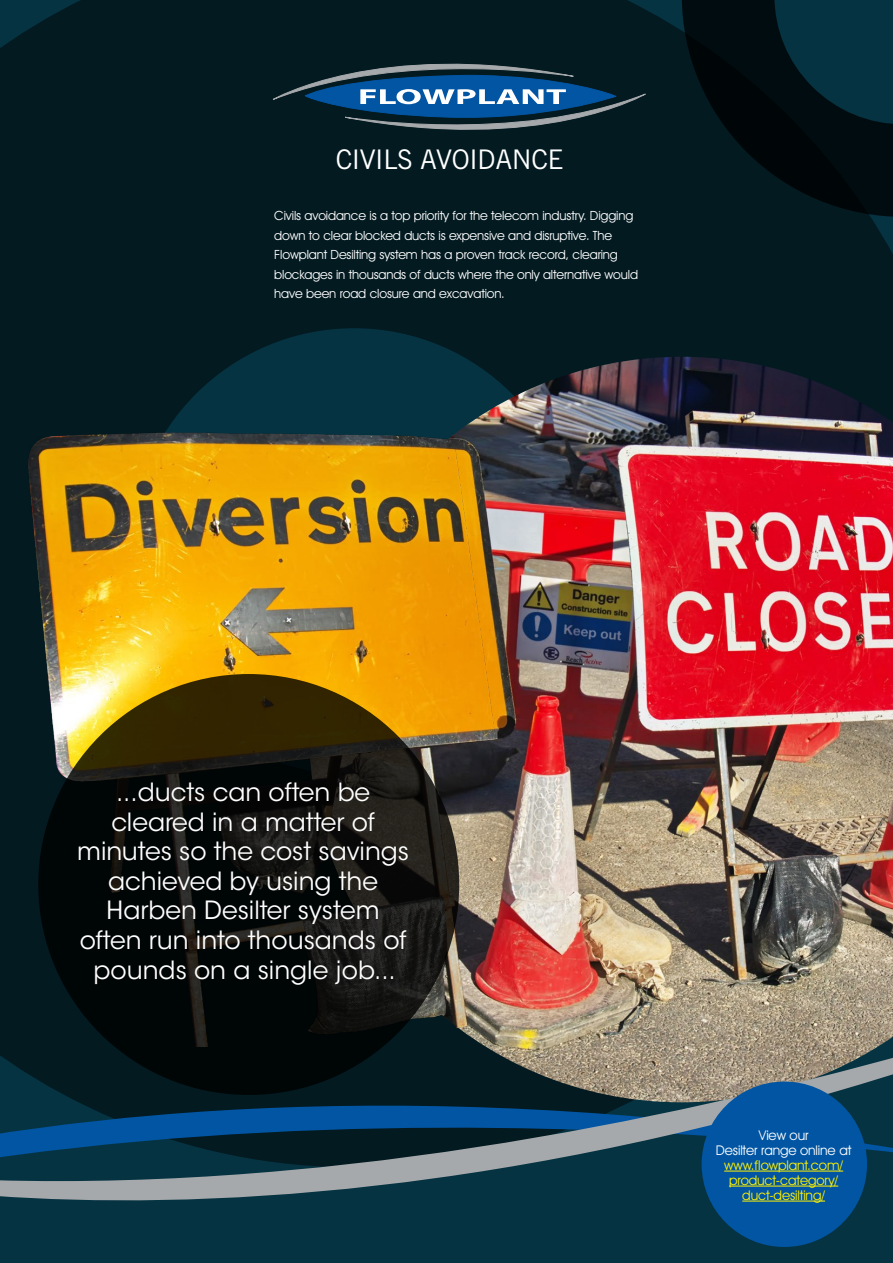
<style>
.page{position:relative;width:893px;height:1263px;background:#fff}
.page>*{position:absolute;margin:0;border:0;box-sizing:border-box;transform-origin:0 0}
.t1{font:27px "News Gothic BT";color:#fff}
.t2{font:24.9px/29.7px "ITC Avant Garde Std";color:#fff;text-align:center}
.t3{font:13.5px/15px "Avant Garde IT Cby BT";letter-spacing:-.01em;color:#fff200;text-align:center}
.t4{font:13.5px/15px "Avant Garde IT Cby BT";letter-spacing:-.01em;color:#fff;text-align:center}
.t5{font:12.75px/19.5px "Avant Garde IT Cby BT";letter-spacing:-.01em;color:#fff}
</style>
<div class="page">
<div style="left:0;top:0;width:893px;height:357px;background:#031a21"></div>
<svg style="left:272px;top:39px;width:375px;height:116px;background:#143548"></svg>
<img style="left:639px;top:357px;width:254px;height:587px">
<svg style="left:0;top:944px;width:893px;height:319px;background:#35505a"></svg>
<img style="left:0;top:351px;width:639px;height:696px">
<svg style="left:38px;top:674px;width:421px;height:421px;background:#10100b"></svg>
<svg style="left:682px;top:0;width:211px;height:217px;background:#02171e"></svg>
<div style="left:702px;top:1081px;width:165px;height:166px;background:#0155a3;border-radius:50%"></div>
<hr style="left:724px;top:1171px;width:119px;height:1px;background:#fff200">
<hr style="left:729px;top:1186px;width:109px;height:1px;background:#fff200">
<hr style="left:742px;top:1201px;width:83px;height:1px;background:#fff200">
<h1 class="t1" style="left:336px;top:143px;width:229px">CIVILS AVOIDANCE</h1>
<p class="t5" style="left:274px;top:206px;width:365px">Civils avoidance is a top priority for the telecom industry. Digging down to clear blocked ducts is expensive and disruptive. The Flowplant Desilting system has a proven track record, clearing blockages in thousands of ducts where the only alternative would have been road closure and excavation.</p>
<h2 class="t2" style="left:77px;top:777px;width:333px">...ducts can often be cleared in a matter of minutes so the cost savings achieved by using the<br>Harben Desilter system often run into thousands of pounds on a single job...</h2>
<p class="t4" style="left:716px;top:1127px;width:137px">View our<br>Desilter range online at</p>
<p class="t3" style="left:724px;top:1157px;width:120px">www.flowplant.com/ product-category/ duct-desilting/</p>
</div>
